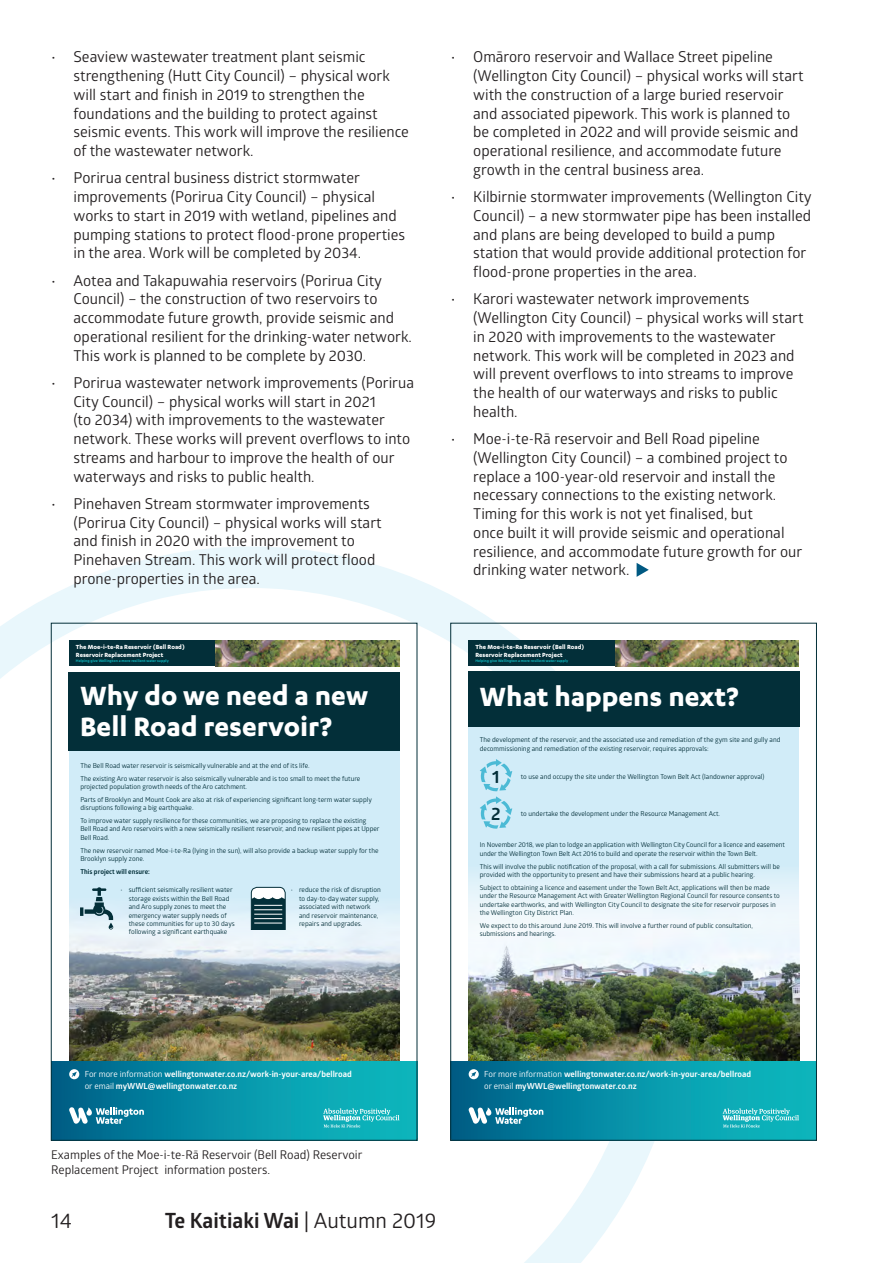
<style>
.page{position:relative;width:893px;height:1263px;background:#fff}
.page>*{position:absolute;margin:0;border:0;box-sizing:border-box;transform-origin:0 0}
.t1{font:700 30.6px/30.6px "Karbon";color:#fff}
.t2{font:700 21px "Glober";color:#231f20}
.t3{font:21px "Glober";color:#231f20}
.t4{font:700 17.7px "Glober";color:#032f39}
.Text{font:15px/18.8px "Glober";color:#231f20}
.t5{font:12px/15px "Glober";color:#231f20}
.t6{font:700 8.4px/12px "Glober";color:#fff}
.t7{font:700 6.9px/7.4px "Karbon";color:#fff}
.t8{font:6.75px/8.4px "Glober";color:#032f39}
.t9{font:700 6.75px "Glober";color:#032f39}
.t10{font:600 4.2px "Karbon";color:#0eb4bb}
.s1{font-weight:400}
</style>
<div class="page">
<svg style="left:0;top:546px;width:685px;height:717px"></svg>
<svg style="left:637px;top:563px;width:12px;height:14px"></svg>
<div style="left:69px;top:721px;width:331px;height:340px;background:#d1ecf8"></div>
<img style="left:69px;top:891px;width:331px;height:170px">
<div style="left:69px;top:672px;width:331px;height:79px;background:#032f39"></div>
<svg style="left:80px;top:887px;width:33px;height:42px"></svg>
<svg style="left:251px;top:887px;width:34px;height:42px"></svg>
<div style="left:51px;top:1061px;width:366px;height:79px;background:linear-gradient(to right,#00638b,#0fc0c4)"></div>
<svg style="left:69px;top:1107px;width:75px;height:17px"></svg>
<svg style="left:69px;top:1069px;width:10px;height:10px"></svg>
<svg style="left:323px;top:1108px;width:76px;height:19px"></svg>
<div style="left:69px;top:641px;width:147px;height:25px;background:#032f39"></div>
<img style="left:216px;top:641px;width:183px;height:25px">
<div style="left:469px;top:721px;width:330px;height:340px;background:#d1ecf8"></div>
<img style="left:469px;top:877px;width:330px;height:184px">
<div style="left:468px;top:672px;width:331px;height:55px;background:#032f39"></div>
<svg style="left:480px;top:759px;width:32px;height:70px"></svg>
<div style="left:451px;top:1061px;width:365px;height:79px;background:linear-gradient(to right,#00638b,#10c0c4)"></div>
<svg style="left:468px;top:1107px;width:75px;height:17px"></svg>
<svg style="left:469px;top:1069px;width:10px;height:10px"></svg>
<svg style="left:723px;top:1108px;width:76px;height:19px"></svg>
<div style="left:468px;top:641px;width:147px;height:25px;background:#032f39"></div>
<img style="left:615px;top:641px;width:184px;height:25px">
<p class="Text" style="left:74px;top:47px;width:337px;text-indent:-22px">• Seaview wastewater treatment plant seismic strengthening (Hutt City Council) – physical work will start and finish in 2019 to strengthen the foundations and the building to protect against seismic events. This work will improve the resilience of the wastewater network.</p>
<p class="Text" style="left:74px;top:168px;width:333px;text-indent:-22px">• Porirua central business district stormwater improvements (Porirua City Council) – physical works to start in 2019 with wetland, pipelines and pumping stations to protect flood-prone properties in the area. Work will be completed by 2034.</p>
<p class="Text" style="left:74px;top:270px;width:340px;text-indent:-22px">• Aotea and Takapuwahia reservoirs (Porirua City Council) – the construction of two reservoirs to accommodate future growth, provide seismic and operational resilient for the drinking-water network.<br>This work is planned to be complete by 2030.</p>
<p class="Text" style="left:74px;top:372px;width:342px;text-indent:-22px">• Porirua wastewater network improvements (Porirua City Council) – physical works will start in 2021<br>(to 2034) with improvements to the wastewater network. These works will prevent overflows to into streams and harbour to improve the health of our waterways and risks to public health.</p>
<p class="Text" style="left:74px;top:493px;width:310px;text-indent:-22px">• Pinehaven Stream stormwater improvements (Porirua City Council) – physical works will start and finish in 2020 with the improvement to Pinehaven Stream. This work will protect flood prone-properties in the area.</p>
<p class="t7" style="left:76px;top:643px;width:110px">The Moe-i-te-Ra Reservoir (Bell Road)<br>Reservoir Replacement Project</p>
<p class="t10" style="left:76px;top:659px;width:94px">Helping give Wellington a more resilient water supply</p>
<p class="t1" style="left:80px;top:680px;width:289px">Why do we need a new<br>Bell Road reservoir?</p>
<p class="t8" style="left:80px;top:759px;width:281px;line-height:12.8px">The Bell Road water reservoir is seismically vulnerable and at the end of its life.<br>The existing Aro water reservoir is also seismically vulnerable and is too small to meet the future</p>
<p class="t8" style="left:80px;top:780px;width:293px;line-height:12.8px">projected population growth needs of the Aro catchment.<br>Parts of Brooklyn and Mount Cook are also at risk of experiencing significant long-term water supply</p>
<p class="t8" style="left:80px;top:801px;width:288px;line-height:12.8px">disruptions following a big earthquake.<br>To improve water supply resilience for these communities, we are proposing to replace the existing</p>
<p class="t8" style="left:80px;top:824px;width:301px">Bell Road and Aro reservoirs with a new seismically resilient reservoir, and new resilient pipes at Upper<br>Bell Road.</p>
<p class="t8" style="left:80px;top:846px;width:300px">The new reservoir named Moe-i-te-Ra (lying in the sun), will also provide a backup water supply for the<br>Brooklyn supply zone.</p>
<p class="t9" style="left:80px;top:867px;width:71px">This project will ensure:</p>
<p class="t8" style="left:129px;top:885px;width:108px;text-indent:-8px">• sufficient seismically resilient water storage exists within the Bell Road and Aro supply zones to meet the emergency water supply needs of these communities for up to 30 days following a significant earthquake</p>
<p class="t8" style="left:299px;top:885px;width:83px;text-indent:-8px">• reduce the risk of disruption to day-to-day water supply, associated with network and reservoir maintenance, repairs and upgrades.</p>
<p class="Text" style="left:473px;top:47px;width:332px;text-indent:-22px">• Omāroro reservoir and Wallace Street pipeline (Wellington City Council) – physical works will start with the construction of a large buried reservoir and associated pipework. This work is planned to be completed in 2022 and will provide seismic and operational resilience, and accommodate future growth in the central business area.</p>
<p class="Text" style="left:473px;top:187px;width:340px;text-indent:-22px">• Kilbirnie stormwater improvements (Wellington City Council) – a new stormwater pipe has been installed and plans are being developed to build a pump station that would provide additional protection for flood-prone properties in the area.</p>
<p class="Text" style="left:473px;top:289px;width:332px;text-indent:-22px">• Karori wastewater network improvements (Wellington City Council) – physical works will start in 2020 with improvements to the wastewater network. This work will be completed in 2023 and will prevent overflows to into streams to improve the health of our waterways and risks to public health.</p>
<p class="Text" style="left:473px;top:429px;width:331px;text-indent:-22px">• Moe-i-te-Rā reservoir and Bell Road pipeline (Wellington City Council) – a combined project to replace a 100-year-old reservoir and install the necessary connections to the existing network.<br>Timing for this work is not yet finalised, but<br>once built it will provide seismic and operational resilience, and accommodate future growth for our drinking water network.</p>
<p class="t7" style="left:475px;top:643px;width:110px">The Moe-i-te-Ra Reservoir (Bell Road)<br>Reservoir Replacement Project</p>
<p class="t10" style="left:475px;top:659px;width:94px">Helping give Wellington a more resilient water supply</p>
<p class="t1" style="left:479px;top:680px;width:260px">What happens next?</p>
<p class="t8" style="left:480px;top:735px;width:302px">The development of the reservoir, and the associated use and remediation of the gym site and gully and decommissioning and remediation of the existing reservoir, requires approvals:</p>
<p class="t4" style="left:492px;top:764px;width:9px">1</p>
<p class="t8" style="left:521px;top:772px;width:245px">to use and occupy the site under the Wellington Town Belt Act (landowner approval)</p>
<p class="t4" style="left:491px;top:801px;width:11px">2</p>
<p class="t8" style="left:521px;top:809px;width:201px">to undertake the development under the Resource Management Act.</p>
<p class="t8" style="left:480px;top:840px;width:307px">In November 2018, we plan to lodge an application with Wellington City Council for a licence and easement under the Wellington Town Belt Act 2016 to build and operate the reservoir within the Town Belt.</p>
<p class="t8" style="left:480px;top:862px;width:302px">This will involve the public notification of the proposal, with a call for submissions. All submitters will be provided with the opportunity to present and have their submissions heard at a public hearing.</p>
<p class="t8" style="left:480px;top:883px;width:302px">Subject to obtaining a licence and easement under the Town Belt Act, applications will then be made under the Resource Management Act with Greater Wellington Regional Council for resource consents to undertake earthworks, and with Wellington City Council to designate the site for reservoir purposes in the Wellington City District Plan.</p>
<p class="t8" style="left:480px;top:921px;width:275px">We expect to do this around June 2019. This will involve a further round of public consultation, submissions and hearings.</p>
<p class="t6" style="left:85px;top:1068px;width:268px"><span class="s1">For more information</span> wellingtonwater.co.nz/work-in-your-area/bellroad <span class="s1">or email</span> myWWL@wellingtonwater.co.nz</p>
<p class="t5" style="left:51px;top:1146px;width:313px">Examples of the Moe-i-te-Rā Reservoir (Bell Road) Reservoir<br>Replacement Project information posters.</p>
<h2 class="t3" style="left:51px;top:1205px;width:22px">14</h2>
<h2 class="t2" style="left:165px;top:1205px;width:273px">Te Kaitiaki Wai <span class="s1">| Autumn 2019</span></h2>
<p class="t6" style="left:484px;top:1068px;width:268px"><span class="s1">For more information</span> wellingtonwater.co.nz/work-in-your-area/bellroad <span class="s1">or email</span> myWWL@wellingtonwater.co.nz</p>
</div>
